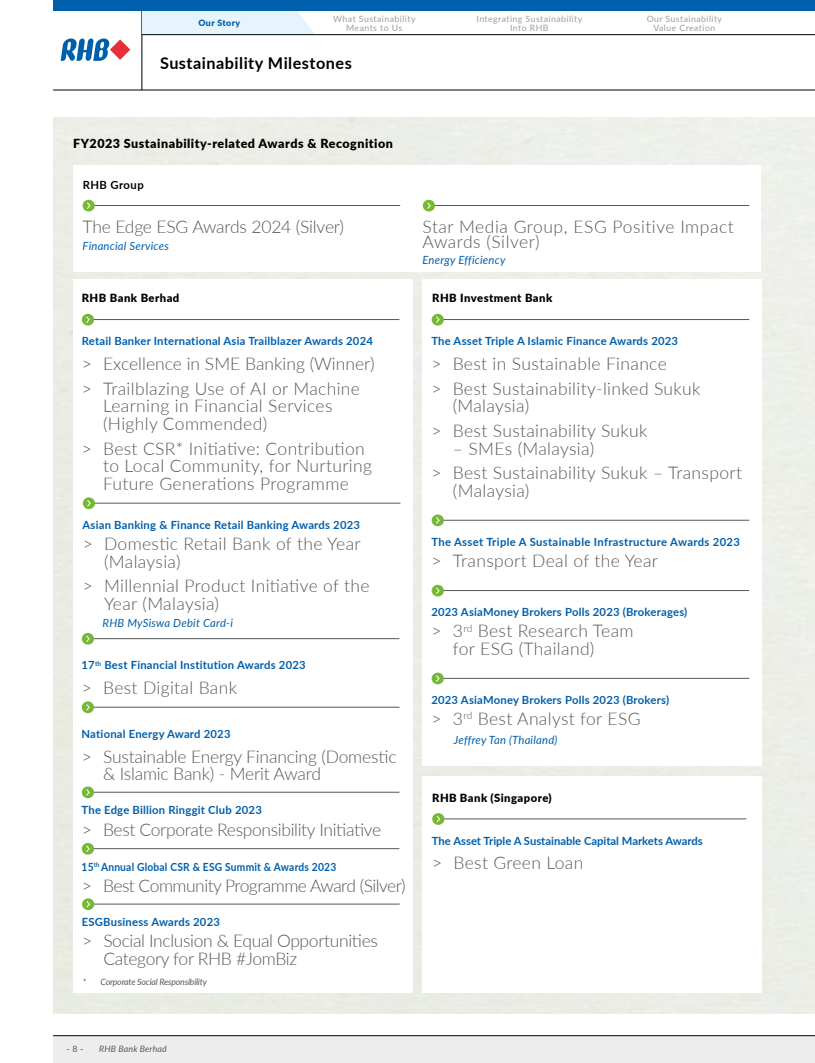
<style>
.page{position:relative;width:815px;height:1063px;background:#fff}
.page>*{position:absolute;margin:0;border:0;box-sizing:border-box;transform-origin:0 0}
.t1{font:300 17.5px/17.5px "Lato";letter-spacing:.02em;color:#575756}
.t2{font:300 17.5px/17.5px "Lato";letter-spacing:-.02em;color:#575756}
.t3{font:300 17.5px/17.5px "Lato";letter-spacing:-.01em;color:#575756}
.t4{font:300 17.5px/24.8px "Lato";color:#575756}
.t5{font:300 17.5px "Lato";letter-spacing:-.03em;color:#575756}
.t6{font:700 16.25px "Lato";letter-spacing:.03em;color:#000}
.t7{font:900 12.5px "Lato";letter-spacing:.04em;color:#000}
.t8{font:700 11.25px "Lato";letter-spacing:.02em;color:#005faa}
.t9{font:italic 11.25px "Lato";letter-spacing:.02em;color:#005faa}
.t10{font:900 11.25px "Lato";letter-spacing:.04em;color:#000}
.t11{font:700 11.25px "Lato";color:#005faa}
.t12{font:700 11.25px "Lato";letter-spacing:.02em;color:#005faa;scale:.91 1}
.t13{font:700 11.25px "Lato";letter-spacing:.04em;color:#000}
.t14{font:8.75px/8.8px "Lato";letter-spacing:.05em;color:#9d9d9c;text-align:center}
.t15{font:italic 8.75px "Lato";letter-spacing:-.02em;color:#575756}
.t16{font:italic 8.75px "Lato";letter-spacing:.02em;color:#575756}
.t17{font:900 8.75px "Lato";letter-spacing:.045em;color:#005faa}
.t18{font:8.75px "Lato";color:#575756}
</style>
<div class="page">
<div style="left:53px;top:1036px;width:762px;height:27px;background:#ededed"></div>
<hr style="left:53px;top:1035px;width:762px;height:1px;background:#000">
<svg style="left:61px;top:38px;width:69px;height:23px"></svg>
<hr style="left:53px;top:90px;width:762px;height:1px;background:#000">
<hr style="left:142px;top:11px;width:1px;height:79px;background:#000">
<div style="left:142px;top:11px;width:173px;height:23px;background:#e6f5fd"></div>
<hr style="left:142px;top:34px;width:673px;height:1px;background:#000">
<div style="left:53px;top:0;width:762px;height:11px;background:#005faa"></div>
<hr style="left:442px;top:520px;width:307px;height:1px;background:#575756">
<div style="left:432px;top:515px;width:12px;height:11px;background:#76b835;border-radius:50%"></div>
<svg style="left:436px;top:517px;width:4px;height:7px"></svg>
<hr style="left:442px;top:590px;width:307px;height:1px;background:#575756">
<div style="left:432px;top:585px;width:12px;height:12px;background:#76b835;border-radius:50%"></div>
<svg style="left:436px;top:587px;width:4px;height:7px"></svg>
<hr style="left:442px;top:319px;width:307px;height:1px;background:#575756">
<div style="left:432px;top:314px;width:12px;height:12px;background:#76b835;border-radius:50%"></div>
<svg style="left:436px;top:316px;width:4px;height:7px"></svg>
<hr style="left:442px;top:678px;width:307px;height:1px;background:#575756">
<div style="left:432px;top:673px;width:12px;height:11px;background:#76b835;border-radius:50%"></div>
<svg style="left:436px;top:675px;width:4px;height:7px"></svg>
<hr style="left:442px;top:819px;width:304px;height:1px;background:#575756">
<div style="left:432px;top:813px;width:12px;height:12px;background:#76b835;border-radius:50%"></div>
<svg style="left:436px;top:815px;width:4px;height:8px"></svg>
<hr style="left:433px;top:205px;width:316px;height:1px;background:#575756">
<div style="left:423px;top:200px;width:12px;height:11px;background:#76b835;border-radius:50%"></div>
<svg style="left:427px;top:202px;width:4px;height:7px"></svg>
<hr style="left:93px;top:205px;width:307px;height:1px;background:#575756">
<div style="left:83px;top:200px;width:12px;height:11px;background:#76b835;border-radius:50%"></div>
<svg style="left:87px;top:202px;width:4px;height:7px"></svg>
<hr style="left:92px;top:638px;width:307px;height:1px;background:#575756">
<div style="left:82px;top:633px;width:12px;height:12px;background:#76b835;border-radius:50%"></div>
<svg style="left:86px;top:635px;width:4px;height:7px"></svg>
<hr style="left:93px;top:503px;width:307px;height:1px;background:#575756">
<div style="left:83px;top:497px;width:12px;height:12px;background:#76b835;border-radius:50%"></div>
<svg style="left:87px;top:500px;width:4px;height:7px"></svg>
<hr style="left:92px;top:319px;width:307px;height:1px;background:#575756">
<div style="left:82px;top:314px;width:12px;height:12px;background:#76b835;border-radius:50%"></div>
<svg style="left:86px;top:316px;width:4px;height:7px"></svg>
<hr style="left:92px;top:792px;width:307px;height:1px;background:#575756">
<div style="left:82px;top:786px;width:12px;height:12px;background:#76b835;border-radius:50%"></div>
<svg style="left:86px;top:789px;width:4px;height:7px"></svg>
<hr style="left:92px;top:848px;width:307px;height:1px;background:#575756">
<div style="left:82px;top:843px;width:12px;height:12px;background:#76b835;border-radius:50%"></div>
<svg style="left:86px;top:845px;width:4px;height:7px"></svg>
<hr style="left:92px;top:904px;width:308px;height:1px;background:#575756">
<div style="left:82px;top:898px;width:12px;height:12px;background:#76b835;border-radius:50%"></div>
<svg style="left:86px;top:901px;width:4px;height:7px"></svg>
<hr style="left:92px;top:707px;width:307px;height:1px;background:#575756">
<div style="left:82px;top:701px;width:12px;height:12px;background:#76b835;border-radius:50%"></div>
<svg style="left:86px;top:704px;width:4px;height:7px"></svg>
<p class="t14" style="left:333px;top:14px;width:84px">What Sustainability<br>Meants to Us</p>
<p class="t14" style="left:477px;top:14px;width:107px">Integrating Sustainability<br>Into RHB</p>
<p class="t17" style="left:198px;top:17px;width:43px">Our Story</p>
<p class="t14" style="left:647px;top:14px;width:77px">Our Sustainability<br>Value Creation</p>
<p class="t6" style="left:160px;top:51px;width:193px">Sustainability Milestones</p>
<p class="t7" style="left:73px;top:134px;width:321px">FY2023 Sustainability-related Awards &amp; Recognition</p>
<p class="t13" style="left:83px;top:177px;width:62px">RHB Group</p>
<p class="t3" style="left:83px;top:217px;width:263px">The Edge ESG Awards 2024 (Silver)</p>
<p class="t9" style="left:83px;top:238px;width:88px">Financial Services</p>
<p class="t10" style="left:82px;top:290px;width:99px">RHB Bank Berhad</p>
<p class="t8" style="left:82px;top:333px;width:293px">Retail Banker International Asia Trailblazer Awards 2024</p>
<p class="t4" style="left:82px;top:351px;width:294px">&gt; Excellence in SME Banking (Winner) &gt; Trailblazing Use of AI or Machine</p>
<p class="t1" style="left:103px;top:396px;width:231px">Learning in Financial Services (Highly Commended)</p>
<p class="t1" style="left:103px;top:439px;width:270px;text-indent:-21px">&gt; Best CSR* Initiative: Contribution to Local Community, for Nurturing<br>Future Generations Programme</p>
<p class="t8" style="left:83px;top:516px;width:279px">Asian Banking &amp; Finance Retail Banking Awards 2023</p>
<p class="t1" style="left:104px;top:534px;width:258px;text-indent:-21px">&gt; Domestic Retail Bank of the Year (Malaysia)</p>
<p class="t1" style="left:104px;top:577px;width:267px;text-indent:-21px">&gt; Millennial Product Initiative of the<br>Year (Malaysia)</p>
<p class="t9" style="left:103px;top:614px;width:132px">RHB MySiswa Debit Card-i</p>
<p class="t8" style="left:82px;top:657px;width:226px">17<sup>th</sup> Best Financial Institution Awards 2023</p>
<p class="t1" style="left:82px;top:678px;width:157px">&gt; Best Digital Bank</p>
<p class="t8" style="left:82px;top:726px;width:151px">National Energy Award 2023</p>
<p class="t3" style="left:103px;top:747px;width:295px;text-indent:-21px">&gt; Sustainable Energy Financing (Domestic &amp; Islamic Bank) - Merit Award</p>
<p class="t8" style="left:82px;top:802px;width:182px">The Edge Billion Ringgit Club 2023</p>
<p class="t2" style="left:82px;top:820px;width:301px">&gt; Best Corporate Responsibility Initiative</p>
<p class="t12" style="left:82px;top:858px;width:281px">15<sup>th</sup> Annual Global CSR &amp; ESG Summit &amp; Awards 2023</p>
<p class="t5" style="left:82px;top:874px;width:325px">&gt; Best Community Programme Award (Silver)</p>
<p class="t8" style="left:82px;top:914px;width:140px">ESGBusiness Awards 2023</p>
<p class="t2" style="left:103px;top:932px;width:276px;text-indent:-21px">&gt; Social Inclusion &amp; Equal Opportunities<br>Category for RHB #JomBiz</p>
<p class="t15" style="left:83px;top:976px;width:126px">* Corporate Social Responsibility</p>
<p class="t1" style="left:423px;top:218px;width:313px;line-height:15px">Star Media Group, ESG Positive Impact<br>Awards (Silver)</p>
<p class="t9" style="left:423px;top:252px;width:84px">Energy Efficiency</p>
<p class="t10" style="left:432px;top:290px;width:122px">RHB Investment Bank</p>
<p class="t8" style="left:431px;top:333px;width:248px">The Asset Triple A Islamic Finance Awards 2023</p>
<p class="t1" style="left:431px;top:354px;width:237px">&gt; Best in Sustainable Finance</p>
<p class="t1" style="left:453px;top:379px;width:249px;text-indent:-21px">&gt; Best Sustainability-linked Sukuk (Malaysia)</p>
<p class="t1" style="left:432px;top:421px;width:217px">&gt; Best Sustainability Sukuk</p>
<p class="t1" style="left:432px;top:435px;width:312px;line-height:24.8px;text-indent:21px">– SMEs (Malaysia)<br>&gt; Best Sustainability Sukuk – Transport</p>
<p class="t1" style="left:453px;top:481px;width:78px">(Malaysia)</p>
<p class="t8" style="left:431px;top:534px;width:310px">The Asset Triple A Sustainable Infrastructure Awards 2023</p>
<p class="t1" style="left:432px;top:551px;width:228px">&gt; Transport Deal of the Year</p>
<p class="t8" style="left:431px;top:604px;width:257px">2023 AsiaMoney Brokers Polls 2023 (Brokerages)</p>
<p class="t1" style="left:453px;top:622px;width:182px;text-indent:-21px">&gt; 3<sup>rd</sup> Best Research Team for ESG (Thailand)</p>
<p class="t8" style="left:431px;top:692px;width:239px">2023 AsiaMoney Brokers Polls 2023 (Brokers)</p>
<p class="t9" style="left:454px;top:732px;width:105px">Jeffrey Tan (Thailand)</p>
<p class="t1" style="left:432px;top:710px;width:210px">&gt; 3<sup>rd</sup> Best Analyst for ESG</p>
<p class="t10" style="left:432px;top:789px;width:121px">RHB Bank (Singapore)</p>
<p class="t11" style="left:432px;top:832px;width:272px">The Asset Triple A Sustainable Capital Markets Awards</p>
<p class="t1" style="left:432px;top:853px;width:153px">&gt; Best Green Loan</p>
<p class="t18" style="left:67px;top:1043px;width:18px">- 8 -</p>
<p class="t16" style="left:99px;top:1043px;width:69px">RHB Bank Berhad</p>
</div>
